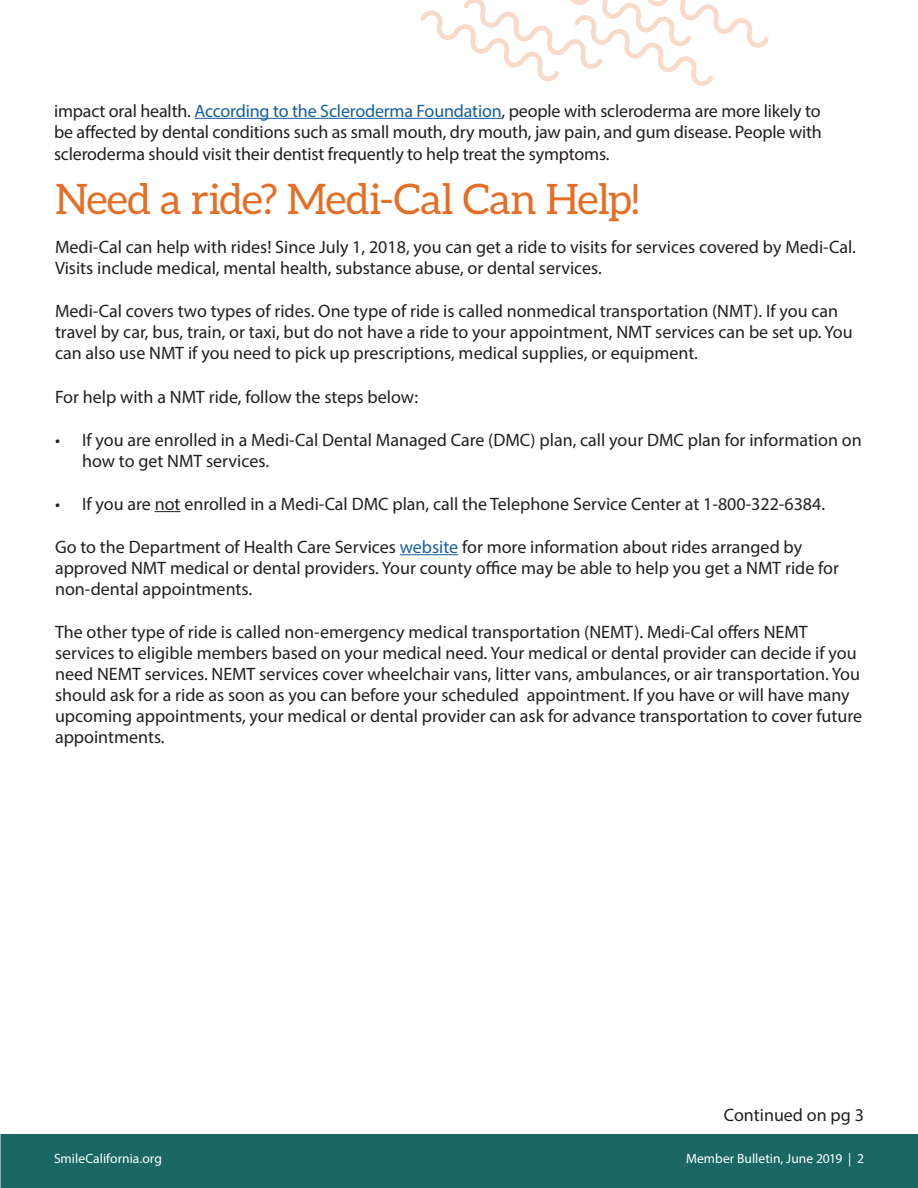
<style>
.page{position:relative;width:918px;height:1188px;background:#fff}
.page>*{position:absolute;margin:0;border:0;box-sizing:border-box;transform-origin:0 0}
.t1{font:42px "Aleo";letter-spacing:-.01em;color:#e56e25}
.t2{font:18px/21px "Myriad Pro";color:#231f20}
.t3{font:13.5px "Myriad Pro";letter-spacing:.005em;color:#fff}
.s1{color:#175d9e}
</style>
<div class="page">
<div style="left:1px;top:1134px;width:917px;height:54px;background:#1a6763"></div>
<svg style="left:420px;top:0;width:349px;height:86px"></svg>
<hr style="left:194px;top:118px;width:308px;height:1px;background:#175d9e">
<svg style="left:155px;top:511px;width:26px;height:1px"></svg>
<hr style="left:400px;top:554px;width:58px;height:1px;background:#175d9e">
<p class="t2" style="left:54px;top:99px;width:769px;line-height:21.6px;text-align:justify">impact oral health. <span class="s1">According to the Scleroderma Foundation</span>, people with scleroderma are more likely to be afected by dental conditions such as small mouth, dry mouth, jaw pain, and gum disease. People with scleroderma should visit their dentist frequently to help treat the symptoms.</p>
<h1 class="t1" style="left:55px;top:176px;width:586px">Need a ride? Medi-Cal Can Help!</h1>
<p class="t2" style="left:55px;top:236px;width:802px">Medi-Cal can help with rides! Since July 1, 2018, you can get a ride to visits for services covered by Medi-Cal.<br>Visits include medical, mental health, substance abuse, or dental services.</p>
<p class="t2" style="left:55px;top:301px;width:799px">Medi-Cal covers two types of rides. One type of ride is called nonmedical transportation (NMT). If you can travel by car, bus, train, or taxi, but do not have a ride to your appointment, NMT services can be set up. You can also use NMT if you need to pick up prescriptions, medical supplies, or equipment.</p>
<p class="t2" style="left:55px;top:386px;width:365px">For help with a NMT ride, follow the steps below:</p>
<p class="t2" style="left:82px;top:429px;width:781px;text-indent:-27px">• If you are enrolled in a Medi-Cal Dental Managed Care (DMC) plan, call your DMC plan for information on how to get NMT services.</p>
<p class="t2" style="left:55px;top:493px;width:772px">• If you are not enrolled in a Medi-Cal DMC plan, call the Telephone Service Center at 1-800-322-6384.</p>
<p class="t2" style="left:55px;top:536px;width:785px">Go to the Department of Health Care Services <span class="s1">website</span> for more information about rides arranged by approved NMT medical or dental providers. Your county ofce may be able to help you get a NMT ride for non-dental appointments.</p>
<p class="t2" style="left:55px;top:621px;width:809px">The other type of ride is called non-emergency medical transportation (NEMT). Medi-Cal ofers NEMT services to eligible members based on your medical need. Your medical or dental provider can decide if you need NEMT services. NEMT services cover wheelchair vans, litter vans, ambulances, or air transportation. You should ask for a ride as soon as you can before your scheduled appointment. If you have or will have many upcoming appointments, your medical or dental provider can ask for advance transportation to cover future appointments.</p>
<p class="t2" style="left:724px;top:1104px;width:142px">Continued on pg 3</p>
<p class="t3" style="left:54px;top:1150px;width:109px">SmileCalifornia.org</p>
<p class="t3" style="left:686px;top:1150px;width:179px">Member Bulletin, June 2019 | 2</p>
</div>
